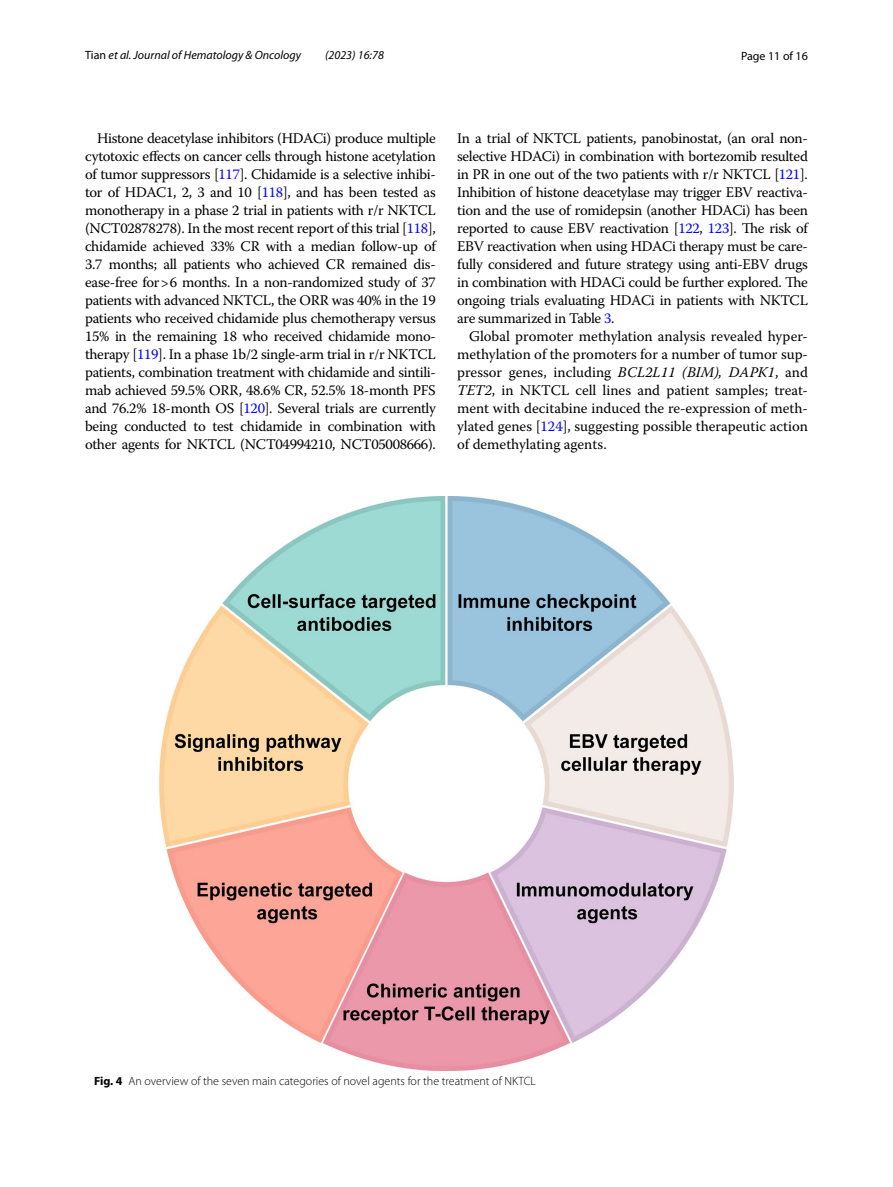
<style>
.page{position:relative;width:893px;height:1187px;background:#fff}
.page>*{position:absolute;margin:0;border:0;box-sizing:border-box;transform-origin:0 0}
.t1{font:14.7px/18px "Warnock Pro";letter-spacing:-.02em;color:#000;text-align:justify}
.t2{font:300 12px "Myriad Pro";color:#000}
.t3{font:italic 12px "Myriad Pro";color:#000}
.t4{font:12px "Myriad Pro";color:#000}
.s1{font-style:normal}
.s2{color:#00f}
.s3{font-style:italic}
.s4{font-weight:700}
</style>
<div class="page">
<img style="left:159px;top:496px;width:574px;height:574px">
<p class="t3" style="left:85px;top:48px;width:218px"><span class="s1">Tian</span> et al. Journal of Hematology &amp; Oncology</p>
<p class="t3" style="left:325px;top:48px;width:60px">(2023) 16:78</p>
<p class="t4" style="left:741px;top:48px;width:68px">Page 11 of 16</p>
<p class="t1" style="left:85px;top:128px;width:352px;text-indent:12px">Histone deacetylase inhibitors (HDACi) produce multiple cytotoxic effects on cancer cells through histone acetylation of tumor suppressors [<span class="s2">117</span>]. Chidamide is a selective inhibi&shy;tor of HDAC1, 2, 3 and 10 [<span class="s2">118</span>], and has been tested as monotherapy in a phase 2 trial in patients with r/r NKTCL (NCT02878278). In the most recent report of this trial [<span class="s2">118</span>], chidamide achieved 33% CR with a median follow-up of 3.7 months; all patients who achieved CR remained dis&shy;ease-free for&gt;6 months. In a non-randomized study of 37 patients with advanced NKTCL, the ORR was 40% in the 19 patients who received chidamide plus chemotherapy versus 15% in the remaining 18 who received chidamide mono&shy;therapy [<span class="s2">119</span>]. In a phase 1b/2 single-arm trial in r/r NKTCL patients, combination treatment with chidamide and sintili&shy;mab achieved 59.5% ORR, 48.6% CR, 52.5% 18-month PFS and 76.2% 18-month OS [<span class="s2">120</span>]. Several trials are currently being conducted to test chidamide in combination with other agents for NKTCL (NCT04994210, NCT05008666).</p>
<p class="t1" style="left:457px;top:128px;width:352px">In a trial of NKTCL patients, panobinostat, (an oral non&shy;selective HDACi) in combination with bortezomib resulted in PR in one out of the two patients with r/r NKTCL [<span class="s2">121</span>].<br>Inhibition of histone deacetylase may trigger EBV reactiva&shy;tion and the use of romidepsin (another HDACi) has been reported to cause EBV reactivation [<span class="s2">122</span>, <span class="s2">123</span>]. The risk of EBV reactivation when using HDACi therapy must be care&shy;fully considered and future strategy using anti-EBV drugs in combination with HDACi could be further explored. The ongoing trials evaluating HDACi in patients with NKTCL are summarized in Table <span class="s2">3</span>.</p>
<p class="t1" style="left:457px;top:326px;width:352px;text-indent:12px">Global promoter methylation analysis revealed hyper&shy;methylation of the promoters for a number of tumor sup&shy;pressor genes, including <span class="s3">BCL2L11 (BIM), DAPK1</span>, and <span class="s3">TET2</span>, in NKTCL cell lines and patient samples; treat&shy;ment with decitabine induced the re-expression of meth&shy;ylated genes [<span class="s2">124</span>], suggesting possible therapeutic action of demethylating agents.</p>
<p class="t2" style="left:94px;top:1074px;width:443px"><span class="s4">Fig. 4</span> An overview of the seven main categories of novel agents for the treatment of NKTCL</p>
</div>
